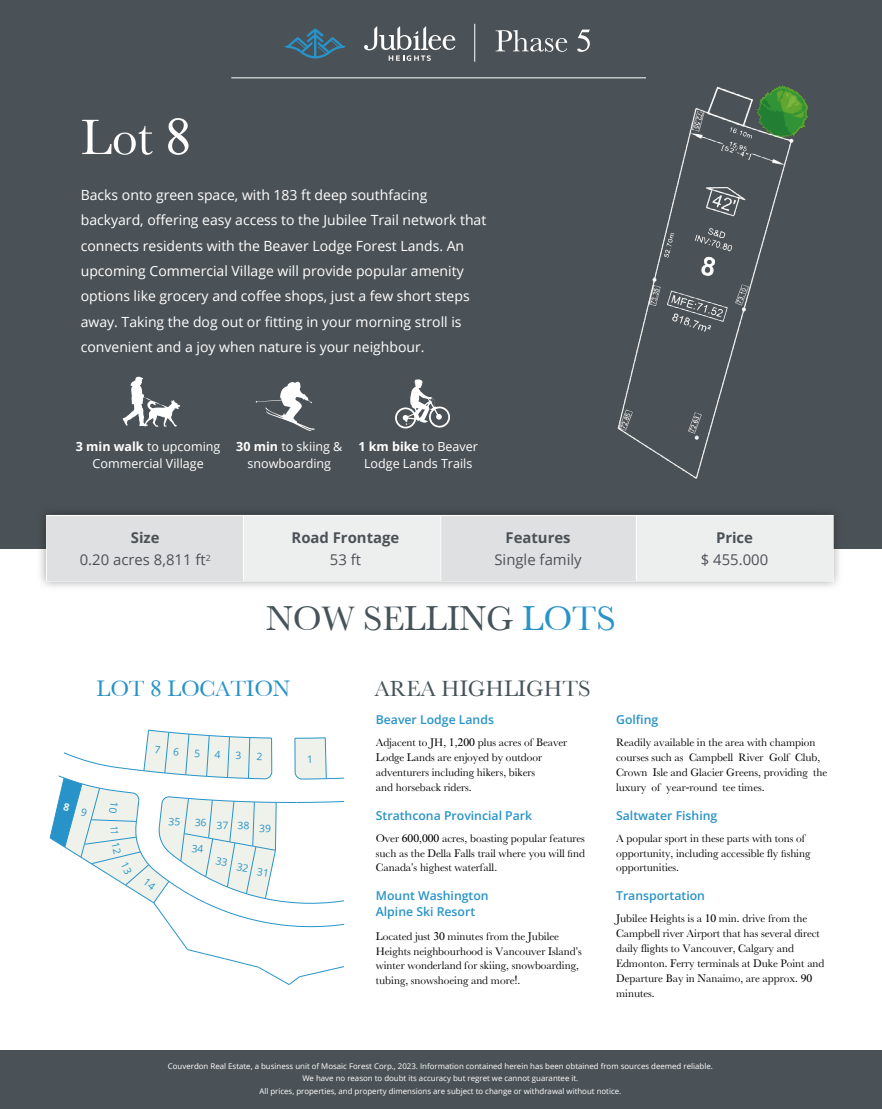
<style>
.page{position:relative;width:882px;height:1109px;background:#fff}
.page>*{position:absolute;margin:0;border:0;box-sizing:border-box;transform-origin:0 0}
.t1{font:51.62px "New Athena Unicode";color:#fff}
.t2{font:35.52px "New Athena Unicode";color:#465358}
.t3{font:23.01px "New Athena Unicode";color:#465358}
.t4{font:23.01px "New Athena Unicode";color:#2893c8}
.t5{font:14.88px "Open Sans";color:#4b5257}
.t6{font:700 14.88px "Open Sans";color:#4b5257}
.t7{font:14px/25.4px "Open Sans";color:#fff}
.t8{font:12.51px/16.5px "Open Sans";color:#fff;text-align:center}
.t9{font:600 12.25px/15.8px "Open Sans";color:#2893c8}
.t10{font:11.38px/14.9px "New Athena Unicode";color:#000}
.t11{font:10.33px "Open Sans";color:#2893c8}
.t12{font:7.88px/12.2px "Open Sans";color:#fff;text-align:center}
.s1{font-weight:700}
.s2{color:#2893c8}
</style>
<div class="page">
<div style="left:0;top:0;width:882px;height:548px;background:#4b5257"></div>
<div style="left:0;top:1050px;width:882px;height:59px;background:#4b5257"></div>
<svg style="left:496px;top:30px;width:71px;height:22px"></svg>
<svg style="left:577px;top:30px;width:13px;height:22px"></svg>
<svg style="left:284px;top:29px;width:62px;height:29px"></svg>
<svg style="left:364px;top:26px;width:91px;height:35px"></svg>
<hr style="left:474px;top:24px;width:1px;height:38px;background:#fff">
<hr style="left:231px;top:77px;width:415px;height:1px;background:#fff">
<img style="left:33px;top:512px;width:815px;height:75px">
<svg style="left:46px;top:515px;width:788px;height:66px;background:#f1f1f2"></svg>
<div style="left:440px;top:516px;width:196px;height:64px;background:#dfe0e1"></div>
<div style="left:636px;top:516px;width:197px;height:64px;background:#edeeee"></div>
<div style="left:243px;top:516px;width:197px;height:64px;background:#edeeee"></div>
<div style="left:47px;top:516px;width:196px;height:64px;background:#dfe0e1"></div>
<hr style="left:243px;top:516px;width:1px;height:64px;background:#fff">
<hr style="left:440px;top:516px;width:1px;height:64px;background:#fff">
<hr style="left:636px;top:516px;width:1px;height:64px;background:#fff">
<svg style="left:395px;top:379px;width:55px;height:49px"></svg>
<svg style="left:123px;top:376px;width:57px;height:51px"></svg>
<img style="left:600px;top:78px;width:209px;height:401px">
<svg style="left:256px;top:381px;width:59px;height:50px"></svg>
<svg style="left:49px;top:729px;width:294px;height:256px"></svg>
<h1 class="t1" style="left:81px;top:104px;width:112px">Lot 8</h1>
<p class="t7" style="left:81px;top:182px;width:407px">Backs onto green space, with 183 ft deep southfacing backyard, offering easy access to the Jubilee Trail network that connects residents with the Beaver Lodge Forest Lands. An upcoming Commercial Village will provide popular amenity options like grocery and coffee shops, just a few short steps away. Taking the dog out or fitting in your morning stroll is convenient and a joy when nature is your neighbour.</p>
<p class="t8" style="left:76px;top:438px;width:146px"><span class="s1">3 min walk</span> to upcoming<br>Commercial Village</p>
<p class="t8" style="left:236px;top:438px;width:108px"><span class="s1">30 min</span> to skiing &amp; snowboarding</p>
<p class="t8" style="left:358px;top:438px;width:121px"><span class="s1">1 km bike</span> to Beaver<br>Lodge Lands Trails</p>
<h3 class="t6" style="left:131px;top:527px;width:30px">Size</h3>
<h3 class="t6" style="left:292px;top:527px;width:109px">Road Frontage</h3>
<h3 class="t6" style="left:506px;top:527px;width:67px">Features</h3>
<h3 class="t6" style="left:716px;top:527px;width:39px">Price</h3>
<h3 class="t5" style="left:80px;top:550px;width:132px">0.20 acres 8,811 ft<sup>2</sup></h3>
<h3 class="t5" style="left:330px;top:550px;width:33px">53 ft</h3>
<h3 class="t5" style="left:494px;top:550px;width:89px">Single family</h3>
<h3 class="t5" style="left:701px;top:550px;width:69px">$ 455.000</h3>
<h2 class="t2" style="left:266px;top:596px;width:351px">NOW SELLING <span class="s2">LOTS</span></h2>
<h3 class="t4" style="left:97px;top:674px;width:195px">LOT 8 LOCATION</h3>
<h3 class="t3" style="left:375px;top:674px;width:218px">AREA HIGHLIGHTS</h3>
<p class="t11" style="left:236px;top:748px;width:7px">3</p>
<p class="t9" style="left:376px;top:712px;width:120px">Beaver Lodge Lands</p>
<p class="t10" style="left:376px;top:735px;width:193px">Adjacent to JH, 1,200 plus acres of Beaver Lodge Lands are enjoyed by outdoor adventurers including hikers, bikers<br>and horseback riders.</p>
<p class="t9" style="left:376px;top:807px;width:158px">Strathcona Provincial Park</p>
<p class="t10" style="left:376px;top:831px;width:211px;text-align:justify">Over 600,000 acres, boasting popular features such as the Della Falls trail where you will find Canada's highest waterfall.</p>
<p class="t9" style="left:376px;top:887px;width:114px">Mount Washington<br>Alpine Ski Resort</p>
<p class="t10" style="left:376px;top:929px;width:207px">Located just 30 minutes from the Jubilee Heights neighbourhood is Vancouver Island's winter wonderland for skiing, snowboarding, tubing, snowshoeing and more!.</p>
<p class="t9" style="left:616px;top:712px;width:44px">Golfing</p>
<p class="t10" style="left:616px;top:735px;width:213px">Readily available in the area with champion courses such as Campbell River Golf Club, Crown Isle and Glacier Greens, providing the luxury of year-round tee times.</p>
<p class="t9" style="left:616px;top:807px;width:103px">Saltwater Fishing</p>
<p class="t10" style="left:616px;top:831px;width:196px">A popular sport in these parts with tons of opportunity, including accessible fly fishing opportunities.</p>
<p class="t9" style="left:616px;top:887px;width:90px">Transportation</p>
<p class="t10" style="left:616px;top:911px;width:210px">Jubilee Heights is a 10 min. drive from the Campbell river Airport that has several direct daily flights to Vancouver, Calgary and Edmonton. Ferry terminals at Duke Point and Departure Bay in Nanaimo, are approx. 90 minutes.</p>
<p class="t12" style="left:168px;top:1060px;width:546px">Couverdon Real Estate, a business unit of Mosaic Forest Corp., 2023. Information contained herein has been obtained from sources deemed reliable.<br>We have no reason to doubt its accuracy but regret we cannot guarantee it.<br>All prices, properties, and property dimensions are subject to change or withdrawal without notice.</p>
</div>
